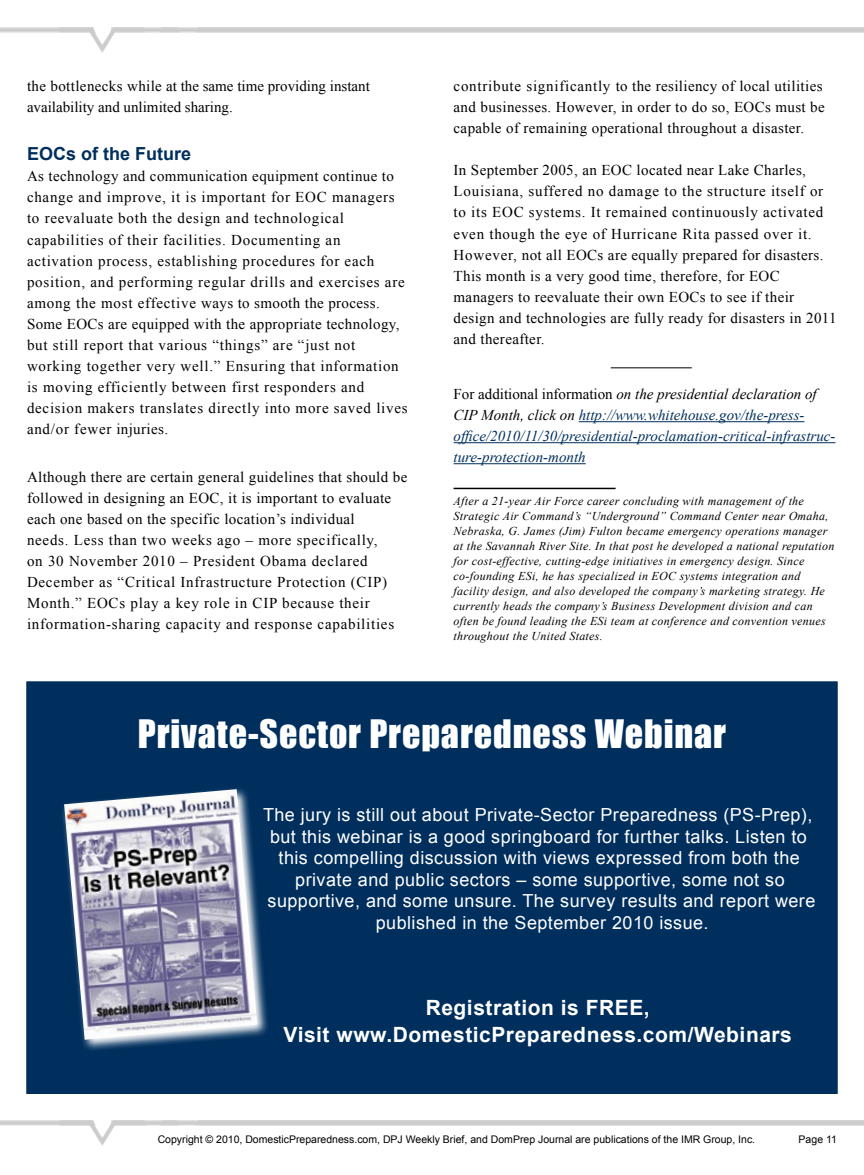
<style>
.page{position:relative;width:864px;height:1175px;background:#fff}
.page>*{position:absolute;margin:0;border:0;box-sizing:border-box;transform-origin:0 0}
.t1{font:36px "Impact";letter-spacing:.025em;color:#fff}
.t2{font:700 21px/27px "Arial";letter-spacing:.025em;color:#fff;text-align:center}
.t3{font:18px/21.6px "Arial";letter-spacing:.025em;color:#fff;text-align:center}
.t4{font:700 18px "Arial";color:#002f5d}
.t5{font:15px/21px "Times New Roman";letter-spacing:.05em;color:#000}
.t6{font:15px/21px "Times New Roman";letter-spacing:.025em;color:#000}
.t7{font:italic 15px/21px "Times New Roman";color:#002f5d}
.t8{font:15px/21px "Times New Roman";color:#000}
.t9{font:italic 12px/15px "Times New Roman";letter-spacing:.025em;color:#000}
.t10{font:10.5px "Arial";color:#000}
.s1{font-style:normal;color:#000}
.s2{color:#000}
</style>
<div class="page">
<hr style="left:579px;top:421px;width:226px;height:1px;background:#002f5d">
<hr style="left:454px;top:442px;width:381px;height:1px;background:#002f5d">
<hr style="left:454px;top:463px;width:132px;height:1px;background:#002f5d">
<img style="left:0;top:27px;width:864px;height:26px">
<img style="left:0;top:1120px;width:864px;height:26px">
<hr style="left:454px;top:488px;width:162px;height:1px;background:#000">
<hr style="left:611px;top:367px;width:81px;height:1px;background:#000">
<div style="left:27px;top:682px;width:810px;height:411px;background:#002f5d"></div>
<div style="left:26px;top:681px;width:812px;height:413px;border:2px solid #002f5d"></div>
<svg style="left:62px;top:809px;width:206px;height:241px"></svg>
<img style="left:64px;top:789px;width:193px;height:250px">
<p class="t8" style="left:27px;top:76px;width:344px">the bottlenecks while at the same time providing instant availability and unlimited sharing.</p>
<p class="t4" style="left:27px;top:142px;width:166px">EOCs of the Future</p>
<p class="t5" style="left:27px;top:166px;width:382px">As technology and communication equipment continue to change and improve, it is important for EOC managers to reevaluate both the design and technological capabilities of their facilities. Documenting an activation process, establishing procedures for each position, and performing regular drills and exercises are among the most effective ways to smooth the process.<br>Some EOCs are equipped with the appropriate technology, but still report that various “things” are “just not working together very well.” Ensuring that information is moving efficiently between first responders and decision makers translates directly into more saved lives and/or fewer injuries.</p>
<p class="t5" style="left:27px;top:466px;width:382px">Although there are certain general guidelines that should be followed in designing an EOC, it is important to evaluate each one based on the specific location’s individual<br>needs. Less than two weeks ago – more specifically,<br>on 30 November 2010 – President Obama declared December as “Critical Infrastructure Protection (CIP)<br>Month.” EOCs play a key role in CIP because their information-sharing capacity and response capabilities</p>
<p class="t6" style="left:454px;top:76px;width:373px">contribute significantly to the resiliency of local utilities and businesses. However, in order to do so, EOCs must be capable of remaining operational throughout a disaster.</p>
<p class="t6" style="left:454px;top:160px;width:385px">In September 2005, an EOC located near Lake Charles, Louisiana, suffered no damage to the structure itself or to its EOC systems. It remained continuously activated even though the eye of Hurricane Rita passed over it.<br>However, not all EOCs are equally prepared for disasters.<br>This month is a very good time, therefore, for EOC managers to reevaluate their own EOCs to see if their design and technologies are fully ready for disasters in 2011 and thereafter.</p>
<p class="t7" style="left:454px;top:383px;width:383px"><span class="s1">For additional information</span> <span class="s2">on the presidential declaration of CIP Month, click on</span> http://www.whitehouse.gov/the-press&shy;office/2010/11/30/presidential-proclamation-critical-infrastruc&shy;ture-protection-month</p>
<p class="t9" style="left:454px;top:493px;width:382px">After a 21-year Air Force career concluding with management of the Strategic Air Command’s “Underground” Command Center near Omaha, Nebraska, G. James (Jim) Fulton became emergency operations manager at the Savannah River Site. In that post he developed a national reputation for cost-effective, cutting-edge initiatives in emergency design. Since co-founding ESi, he has specialized in EOC systems integration and facility design, and also developed the company’s marketing strategy. He currently heads the company’s Business Development division and can often be found leading the ESi team at conference and convention venues throughout the United States.</p>
<h1 class="t1" style="left:138px;top:705px;width:590px">Private-Sector Preparedness Webinar</h1>
<p class="t3" style="left:263px;top:804px;width:554px">The jury is still out about Private-Sector Preparedness (PS-Prep), but this webinar is a good springboard for further talks. Listen to this compelling discussion with views expressed from both the private and public sectors – some supportive, some not so supportive, and some unsure. The survey results and report were published in the September 2010 issue.</p>
<h2 class="t2" style="left:284px;top:994px;width:510px">Registration is FREE,<br>Visit www.DomesticPreparedness.com/Webinars</h2>
<p class="t10" style="left:158px;top:1132px;width:599px">Copyright © 2010, DomesticPreparedness.com, DPJ Weekly Brief, and DomPrep Journal are publications of the IMR Group, Inc.</p>
<p class="t10" style="left:799px;top:1132px;width:40px">Page 11</p>
</div>
